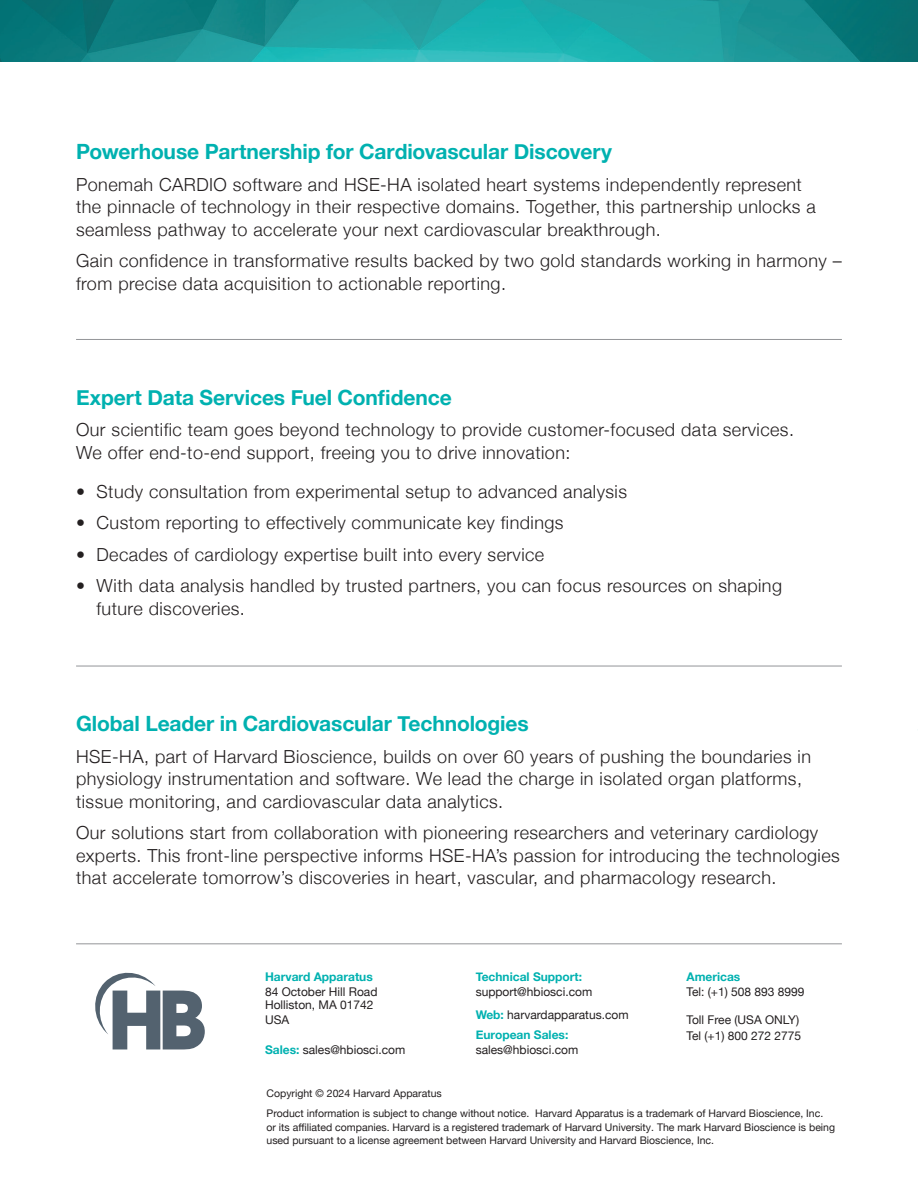
<style>
.page{position:relative;width:918px;height:1188px;background:#fff}
.page>*{position:absolute;margin:0;border:0;box-sizing:border-box;transform-origin:0 0}
.t1{font:700 21px "Helvetica Neue";letter-spacing:-.005em;color:#00b1b0}
.t2{font:300 18px/22.5px "Helvetica Neue";letter-spacing:.025em;color:#231f20}
.t3{font:12px/14px "Helvetica Neue";color:#231f20}
.t4{font:700 12px "Helvetica Neue";color:#00b1b0}
.t5{font:10.5px/20.2px "Helvetica Neue";color:#231f20}
.s1{font-weight:700;color:#00b1b0}
</style>
<div class="page">
<svg style="left:95px;top:973px;width:110px;height:76px"></svg>
<hr style="left:76px;top:943px;width:766px;height:1px;background:#939598">
<hr style="left:76px;top:339px;width:766px;height:1px;background:#939598">
<hr style="left:76px;top:666px;width:766px;height:1px;background:#939598">
<img style="left:0;top:0;width:918px;height:62px">
<p class="t1" style="left:76px;top:135px;width:537px">Powerhouse Partnership for Cardiovascular Discovery</p>
<p class="t2" style="left:76px;top:172px;width:741px">Ponemah CARDIO software and HSE-HA isolated heart systems independently represent the pinnacle of technology in their respective domains. Together, this partnership unlocks a seamless pathway to accelerate your next cardiovascular breakthrough.</p>
<p class="t2" style="left:76px;top:248px;width:767px">Gain confidence in transformative results backed by two gold standards working in harmony – from precise data acquisition to actionable reporting.</p>
<p class="t1" style="left:76px;top:381px;width:377px">Expert Data Services Fuel Confidence</p>
<p class="t2" style="left:76px;top:417px;width:719px">Our scientific team goes beyond technology to provide customer-focused data services.<br>We offer end-to-end support, freeing you to drive innovation:</p>
<p class="t2" style="left:76px;top:479px;width:552px">• Study consultation from experimental setup to advanced analysis</p>
<p class="t2" style="left:76px;top:510px;width:489px">• Custom reporting to effectively communicate key findings</p>
<p class="t2" style="left:76px;top:542px;width:470px">• Decades of cardiology expertise built into every service</p>
<p class="t2" style="left:97px;top:573px;width:687px;text-indent:-20px">• With data analysis handled by trusted partners, you can focus resources on shaping future discoveries.</p>
<p class="t1" style="left:76px;top:707px;width:454px">Global Leader in Cardiovascular Technologies</p>
<p class="t2" style="left:76px;top:744px;width:737px">HSE-HA, part of Harvard Bioscience, builds on over 60 years of pushing the boundaries in physiology instrumentation and software. We lead the charge in isolated organ platforms, tissue monitoring, and cardiovascular data analytics.</p>
<p class="t2" style="left:76px;top:820px;width:765px">Our solutions start from collaboration with pioneering researchers and veterinary cardiology experts. This front-line perspective informs HSE-HA’s passion for introducing the technologies that accelerate tomorrow’s discoveries in heart, vascular, and pharmacology research.</p>
<p class="t4" style="left:265px;top:967px;width:109px">Harvard Apparatus</p>
<p class="t3" style="left:265px;top:985px;width:114px">84 October Hill Road<br>Holliston, MA 01742<br>USA</p>
<p class="t3" style="left:265px;top:1043px;width:142px"><span class="s1">Sales:</span> sales@hbiosci.com</p>
<p class="t4" style="left:476px;top:967px;width:108px">Technical Support:</p>
<p class="t3" style="left:476px;top:980px;width:154px;line-height:23.9px">support@hbiosci.com<br><span class="s1">Web:</span> harvardapparatus.com</p>
<p class="t4" style="left:476px;top:1025px;width:94px">European Sales:</p>
<p class="t3" style="left:476px;top:1044px;width:104px">sales@hbiosci.com</p>
<p class="t4" style="left:686px;top:967px;width:55px">Americas</p>
<p class="t3" style="left:686px;top:985px;width:120px">Tel: (+1) 508 893 8999</p>
<p class="t3" style="left:686px;top:1013px;width:116px;line-height:15.8px">Toll Free (USA ONLY)<br>Tel (+1) 800 272 2775</p>
<p class="t5" style="left:267px;top:1084px;width:558px">Copyright © 2024 Harvard Apparatus<br>Product information is subject to change without notice. Harvard Apparatus is a trademark of Harvard Bioscience, Inc.</p>
<p class="t5" style="left:267px;top:1121px;width:570px;line-height:13.5px">or its affiliated companies. Harvard is a registered trademark of Harvard University. The mark Harvard Bioscience is being used pursuant to a license agreement between Harvard University and Harvard Bioscience, Inc.</p>
</div>
